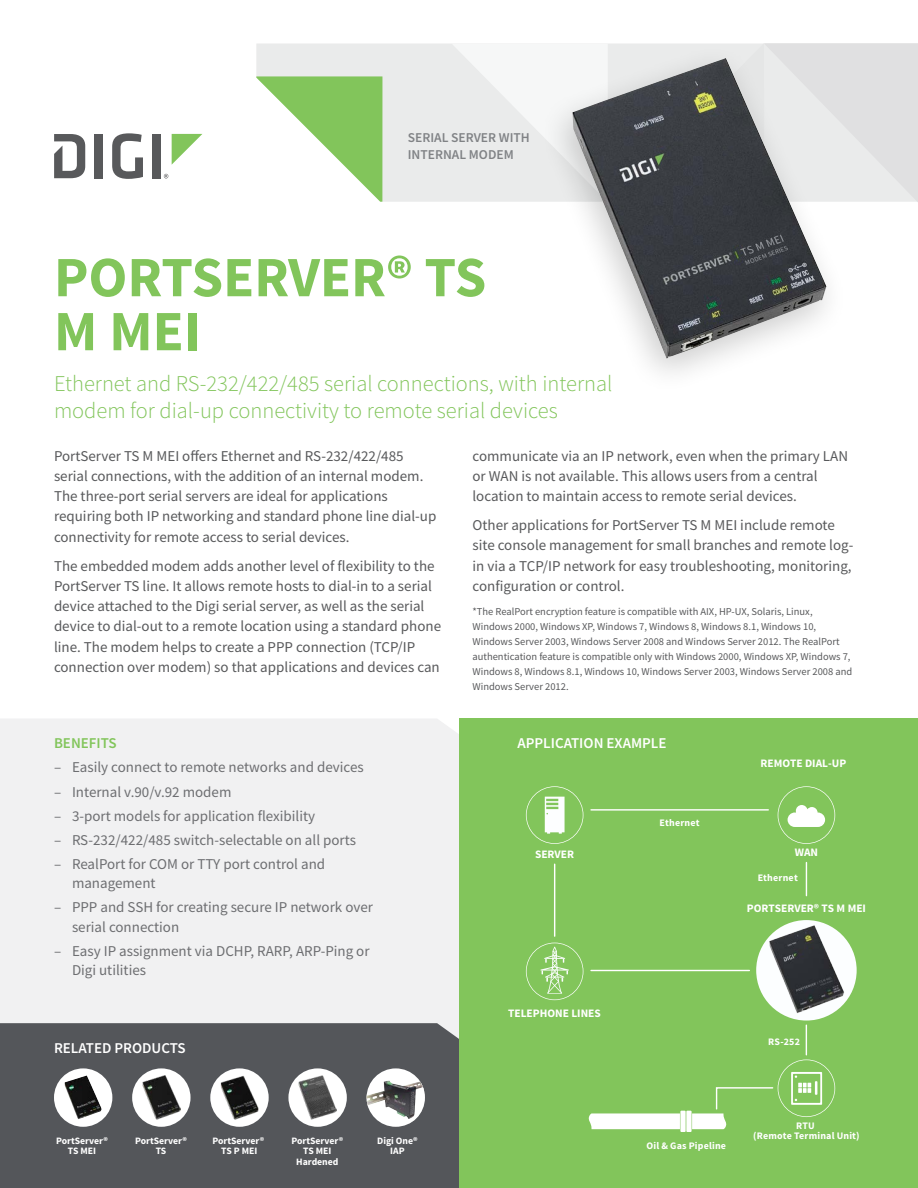
<style>
.page{position:relative;width:918px;height:1188px;background:#fff}
.page>*{position:absolute;margin:0;border:0;box-sizing:border-box;transform-origin:0 0}
.t1{font:700 57px/54px "Source Sans Pro";color:#82c55b}
.Product_Description{font:300 22.5px/27px "Source Sans Pro";color:#82c55b}
.Body_Copy{font:15px/20.2px "Source Sans Pro";color:#58595b}
.Bullets{font:15px/19.5px "Source Sans Pro";color:#6d6e71}
.t2{font:600 15px "Source Sans Pro";color:#fff}
.t3{font:600 15px "Source Sans Pro";color:#82c55b}
.t4{font:600 13.5px/16.5px "Source Sans Pro";color:#808285}
.t5{font:700 11.4px "Source Sans Pro";color:#fff}
.Body_Copy-2{font:10.5px/15px "Source Sans Pro";color:#58595b}
.t6{font:700 10.05px/9.9px "Source Sans Pro";letter-spacing:.02em;color:#fff;text-align:center}
.t7{font:700 9.75px/10.5px "Source Sans Pro";color:#fff;text-align:center}
</style>
<div class="page">
<div style="left:95px;top:134px;width:8px;height:44px;background:#58595b"></div>
<svg style="left:112px;top:133px;width:31px;height:46px"></svg>
<div style="left:152px;top:134px;width:9px;height:44px;background:#58595b"></div>
<svg style="left:172px;top:134px;width:30px;height:30px"></svg>
<svg style="left:54px;top:134px;width:31px;height:44px"></svg>
<svg style="left:164px;top:174px;width:4px;height:4px"></svg>
<div style="left:459px;top:718px;width:459px;height:470px;background:#82c55b"></div>
<div style="left:0;top:719px;width:459px;height:304px;background:#f1f1f2"></div>
<div style="left:0;top:1023px;width:459px;height:165px;background:#54565a"></div>
<div style="left:256px;top:44px;width:195px;height:158px;background:#eaebeb"></div>
<svg style="left:256px;top:76px;width:126px;height:126px"></svg>
<svg style="left:451px;top:43px;width:467px;height:159px"></svg>
<hr style="left:591px;top:809px;width:177px;height:2px;background:#fff">
<svg style="left:778px;top:786px;width:57px;height:58px"></svg>
<div style="left:756px;top:920px;width:101px;height:101px;background:#fcfeff;border-radius:50%"></div>
<hr style="left:806px;top:863px;width:1px;height:33px;background:#fff">
<hr style="left:591px;top:970px;width:158px;height:1px;background:#fff">
<hr style="left:806px;top:1025px;width:1px;height:30px;background:#fff">
<hr style="left:554px;top:864px;width:1px;height:72px;background:#fff">
<svg style="left:589px;top:1060px;width:246px;height:72px"></svg>
<svg style="left:526px;top:786px;width:57px;height:58px"></svg>
<svg style="left:526px;top:943px;width:57px;height:57px"></svg>
<img style="left:765px;top:920px;width:84px;height:100px">
<div style="left:54px;top:1068px;width:58px;height:59px;background:#fff;border-radius:50%"></div>
<svg style="left:62px;top:1073px;width:49px;height:54px"></svg>
<svg style="left:58px;top:1069px;width:50px;height:57px"></svg>
<img style="left:67px;top:1076px;width:19px;height:6px">
<div style="left:210px;top:1068px;width:59px;height:59px;background:#fff;border-radius:50%"></div>
<img style="left:221px;top:1076px;width:37px;height:44px">
<svg style="left:367px;top:1068px;width:58px;height:59px"></svg>
<svg style="left:367px;top:1072px;width:58px;height:55px"></svg>
<img style="left:367px;top:1081px;width:20px;height:24px">
<div style="left:132px;top:1068px;width:59px;height:59px;background:#fff;border-radius:50%"></div>
<img style="left:142px;top:1076px;width:38px;height:44px">
<div style="left:288px;top:1068px;width:59px;height:59px;background:#fff;border-radius:50%"></div>
<img style="left:299px;top:1075px;width:37px;height:45px">
<div style="left:538px;top:42px;width:311px;height:354px;background:#000;opacity:.2"></div>
<img style="left:572px;top:58px;width:254px;height:301px">
<p class="t4" style="left:408px;top:129px;width:124px">SERIAL SERVER WITH<br>INTERNAL MODEM</p>
<p class="t1" style="left:54px;top:252px;width:434px">PORTSERVER® TS<br>M MEI</p>
<p class="Product_Description" style="left:54px;top:370px;width:560px">Ethernet and RS-232/422/485 serial connections, with internal modem for dial-up connectivity to remote serial devices</p>
<p class="Body_Copy" style="left:54px;top:445px;width:384px">PortServer TS M MEI offers Ethernet and RS-232/422/485 serial connections, with the addition of an internal modem.<br>The three-port serial servers are ideal for applications requiring both IP networking and standard phone line dial-up connectivity for remote access to serial devices.</p>
<p class="Body_Copy" style="left:54px;top:556px;width:389px">The embedded modem adds another level of flexibility to the PortServer TS line. It allows remote hosts to dial-in to a serial device attached to the Digi serial server, as well as the serial device to dial-out to a remote location using a standard phone line. The modem helps to create a PPP connection (TCP/IP connection over modem) so that applications and devices can</p>
<p class="Body_Copy" style="left:472px;top:445px;width:377px">communicate via an IP network, even when the primary LAN or WAN is not available. This allows users from a central location to maintain access to remote serial devices.</p>
<p class="Body_Copy" style="left:472px;top:515px;width:383px">Other applications for PortServer TS M MEI include remote site console management for small branches and remote log&shy;in via a TCP/IP network for easy troubleshooting, monitoring, configuration or control.</p>
<p class="Body_Copy-2" style="left:472px;top:604px;width:381px">*The RealPort encryption feature is compatible with AIX, HP-UX, Solaris, Linux, Windows 2000, Windows XP, Windows 7, Windows 8, Windows 8.1, Windows 10, Windows Server 2003, Windows Server 2008 and Windows Server 2012. The RealPort authentication feature is compatible only with Windows 2000, Windows XP, Windows 7, Windows 8, Windows 8.1, Windows 10, Windows Server 2003, Windows Server 2008 and Windows Server 2012.</p>
<p class="t3" style="left:54px;top:734px;width:64px">BENEFITS</p>
<p class="t2" style="left:518px;top:734px;width:151px">APPLICATION EXAMPLE</p>
<p class="Bullets" style="left:54px;top:758px;width:311px">– Easily connect to remote networks and devices</p>
<p class="Bullets" style="left:54px;top:782px;width:179px">– Internal v.90/v.92 modem</p>
<p class="Bullets" style="left:54px;top:806px;width:263px">– 3-port models for application flexibility</p>
<p class="Bullets" style="left:54px;top:830px;width:304px">– RS-232/422/485 switch-selectable on all ports</p>
<p class="Bullets" style="left:72px;top:854px;width:255px;text-indent:-18px">– RealPort for COM or TTY port control and management</p>
<p class="Bullets" style="left:72px;top:898px;width:303px;text-indent:-18px">– PPP and SSH for creating secure IP network over serial connection</p>
<p class="Bullets" style="left:72px;top:941px;width:299px;text-indent:-18px">– Easy IP assignment via DCHP, RARP, ARP-Ping or<br>Digi utilities</p>
<p class="t6" style="left:660px;top:818px;width:42px">Ethernet</p>
<p class="t5" style="left:535px;top:847px;width:41px">SERVER</p>
<p class="t2" style="left:54px;top:1038px;width:133px">RELATED PRODUCTS</p>
<p class="t5" style="left:508px;top:1006px;width:94px">TELEPHONE LINES</p>
<p class="t5" style="left:760px;top:756px;width:87px">REMOTE DIAL-UP</p>
<p class="t5" style="left:795px;top:845px;width:25px">WAN</p>
<p class="t6" style="left:758px;top:873px;width:42px">Ethernet</p>
<p class="t5" style="left:747px;top:901px;width:121px">PORTSERVER® TS M MEI</p>
<p class="t6" style="left:768px;top:1037px;width:33px">RS-252</p>
<p class="t7" style="left:56px;top:1135px;width:53px">PortServer®<br>TS MEI</p>
<p class="t7" style="left:212px;top:1135px;width:53px">PortServer®<br>TS P MEI</p>
<p class="t7" style="left:377px;top:1135px;width:42px">Digi One®<br>IAP</p>
<p class="t7" style="left:135px;top:1135px;width:53px">PortServer®<br>TS</p>
<p class="t7" style="left:291px;top:1135px;width:53px">PortServer®<br>TS MEI<br>Hardened</p>
<p class="t6" style="left:647px;top:1141px;width:81px">Oil &amp; Gas Pipeline</p>
<p class="t6" style="left:753px;top:1121px;width:108px">RTU<br>(Remote Terminal Unit)</p>
</div>
